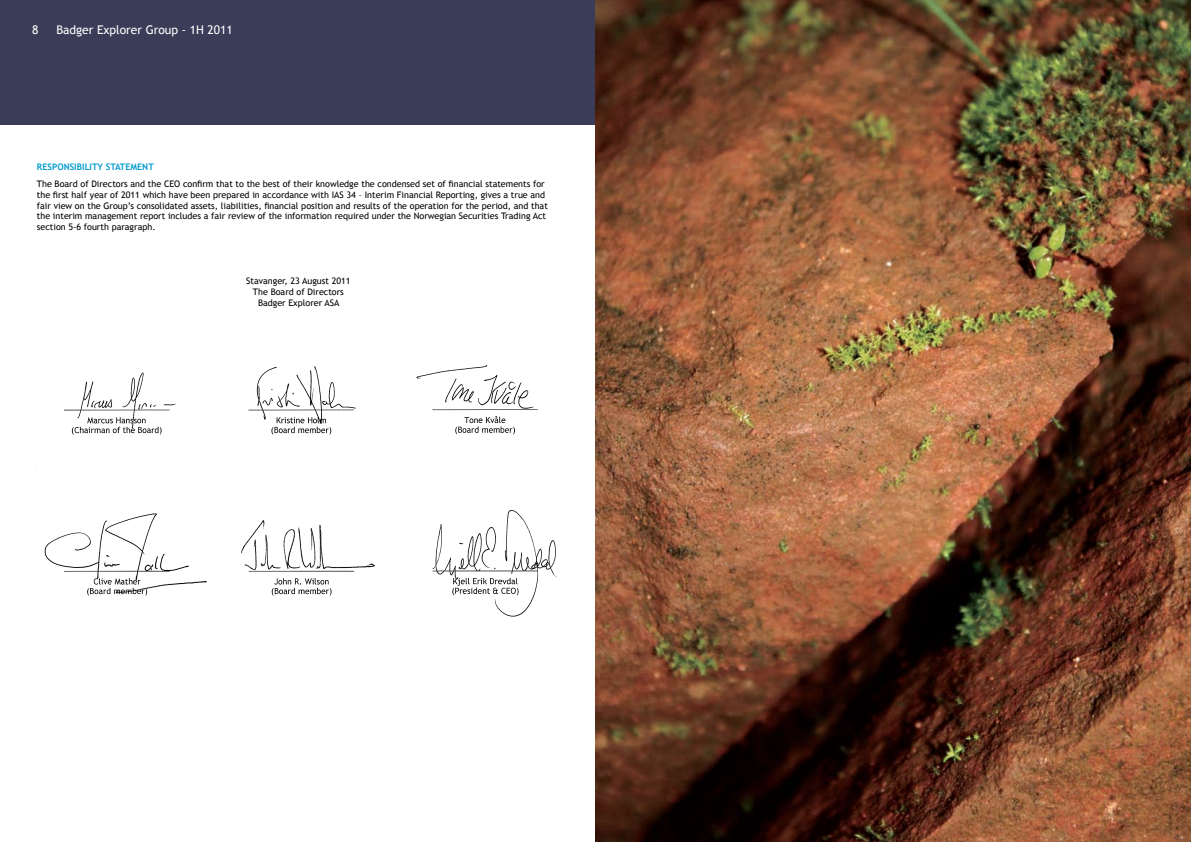
<style>
.page{position:relative;width:1191px;height:842px;background:#fff}
.page>*{position:absolute;margin:0;border:0;box-sizing:border-box;transform-origin:0 0}
.t1{font:12px "Trebuchet MS";color:#fff}
.t2{font:9px/10.8px "Trebuchet MS";color:#000}
.t3{font:700 9px "Trebuchet MS";color:#009ace}
</style>
<div class="page">
<div style="left:0;top:0;width:1191px;height:125px;background:#3b3c57"></div>
<img style="left:595px;top:0;width:596px;height:842px">
<img style="left:35px;top:364px;width:522px;height:253px">
<h1 class="t1" style="left:32px;top:23px;width:8px">8</h1>
<h1 class="t1" style="left:56px;top:23px;width:178px">Badger Explorer Group - 1H 2011</h1>
<p class="t3" style="left:37px;top:161px;width:118px">RESPONSIBILITY STATEMENT</p>
<p class="t2" style="left:37px;top:179px;width:512px">The Board of Directors and the CEO confirm that to the best of their knowledge the condensed set of financial statements for the first half year of 2011 which have been prepared in accordance with IAS 34 – Interim Financial Reporting, gives a true and fair view on the Group’s consolidated assets, liabilities, financial position and results of the operation for the period, and that the interim management report includes a fair review of the information required under the Norwegian Securities Trading Act section 5-6 fourth paragraph.</p>
<p class="t2" style="left:246px;top:276px;width:106px;text-align:center">Stavanger, 23 August 2011<br>The Board of Directors<br>Badger Explorer ASA</p>
</div>
